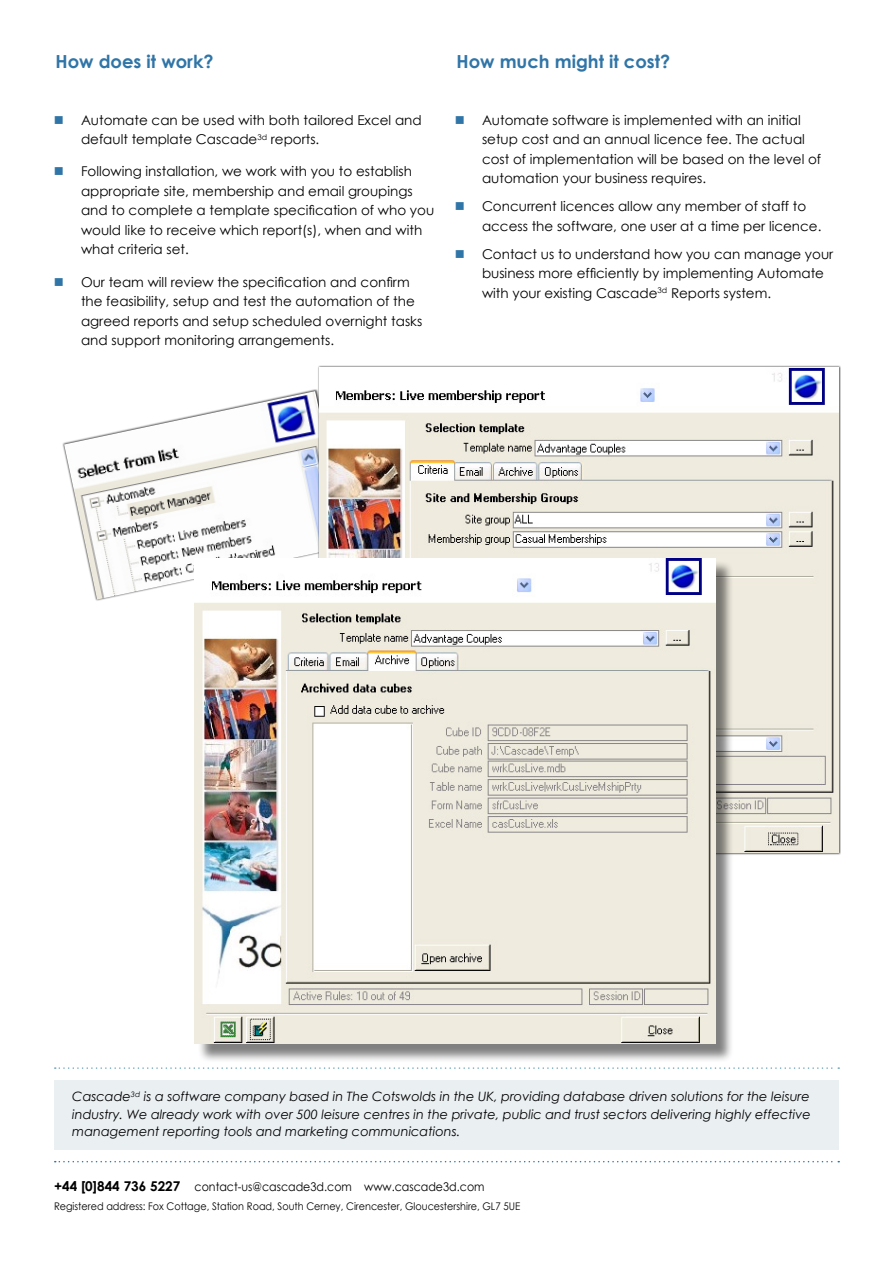
<style>
.page{position:relative;width:893px;height:1263px;background:#fff}
.page>*{position:absolute;margin:0;border:0;box-sizing:border-box;transform-origin:0 0}
.t1{font:700 18px "Century Gothic";color:#3075a7}
.t2{font:13.5px/19.5px "Century Gothic";color:#000}
.t3{font:italic 12.9px/17.4px "Century Gothic";color:#000;text-align:justify}
.t4{font:12px "Century Gothic";color:#000;scale:.92 1}
.t5{font:10.5px "Century Gothic";color:#000;scale:.92 1}
.s1{font-weight:700;font-size:13.5px}
</style>
<div class="page">
<svg style="left:55px;top:1161px;width:784px;height:1px"></svg>
<div style="left:54px;top:1080px;width:785px;height:70px;background:#eaeff2"></div>
<svg style="left:55px;top:1067px;width:784px;height:2px"></svg>
<img style="left:64px;top:391px;width:253px;height:209px">
<img style="left:319px;top:367px;width:520px;height:485px">
<div style="left:197px;top:561px;width:537px;height:502px;background:#000;opacity:.5"></div>
<img style="left:195px;top:558px;width:520px;height:486px">
<h1 class="t1" style="left:56px;top:47px;width:160px">How does it work?</h1>
<h1 class="t1" style="left:456px;top:47px;width:215px">How much might it cost?</h1>
<p class="t2" style="left:81px;top:110px;width:342px">Automate can be used with both tailored Excel and default template Cascade<sup>3d</sup> reports.</p>
<p class="t2" style="left:81px;top:162px;width:355px">Following installation, we work with you to establish appropriate site, membership and email groupings and to complete a template specification of who you would like to receive which report(s), when and with what criteria set.</p>
<p class="t2" style="left:81px;top:272px;width:343px">Our team will review the specification and confirm the feasibility, setup and test the automation of the agreed reports and setup scheduled overnight tasks and support monitoring arrangements.</p>
<p class="t2" style="left:482px;top:110px;width:341px">Automate software is implemented with an initial setup cost and an annual licence fee. The actual cost of implementation will be based on the level of automation your business requires.</p>
<p class="t2" style="left:482px;top:196px;width:341px">Concurrent licences allow any member of staff to access the software, one user at a time per licence.</p>
<p class="t2" style="left:482px;top:244px;width:353px">Contact us to understand how you can manage your business more efficiently by implementing Automate with your existing Cascade<sup>3d</sup> Reports system.</p>
<p class="t3" style="left:72px;top:1088px;width:740px">Cascade<sup>3d</sup> is a software company based in The Cotswolds in the UK, providing database driven solutions for the leisure industry. We already work with over 500 leisure centres in the private, public and trust sectors delivering highly effective management reporting tools and marketing communications.</p>
<p class="t4" style="left:54px;top:1179px;width:470px"><span class="s1">+44 [0]844 736 5227</span> contact-us@cascade3d.com www.cascade3d.com</p>
<p class="t5" style="left:54px;top:1198px;width:508px">Registered address: Fox Cottage, Station Road, South Cerney, Cirencester, Gloucestershire, GL7 5UE</p>
</div>
